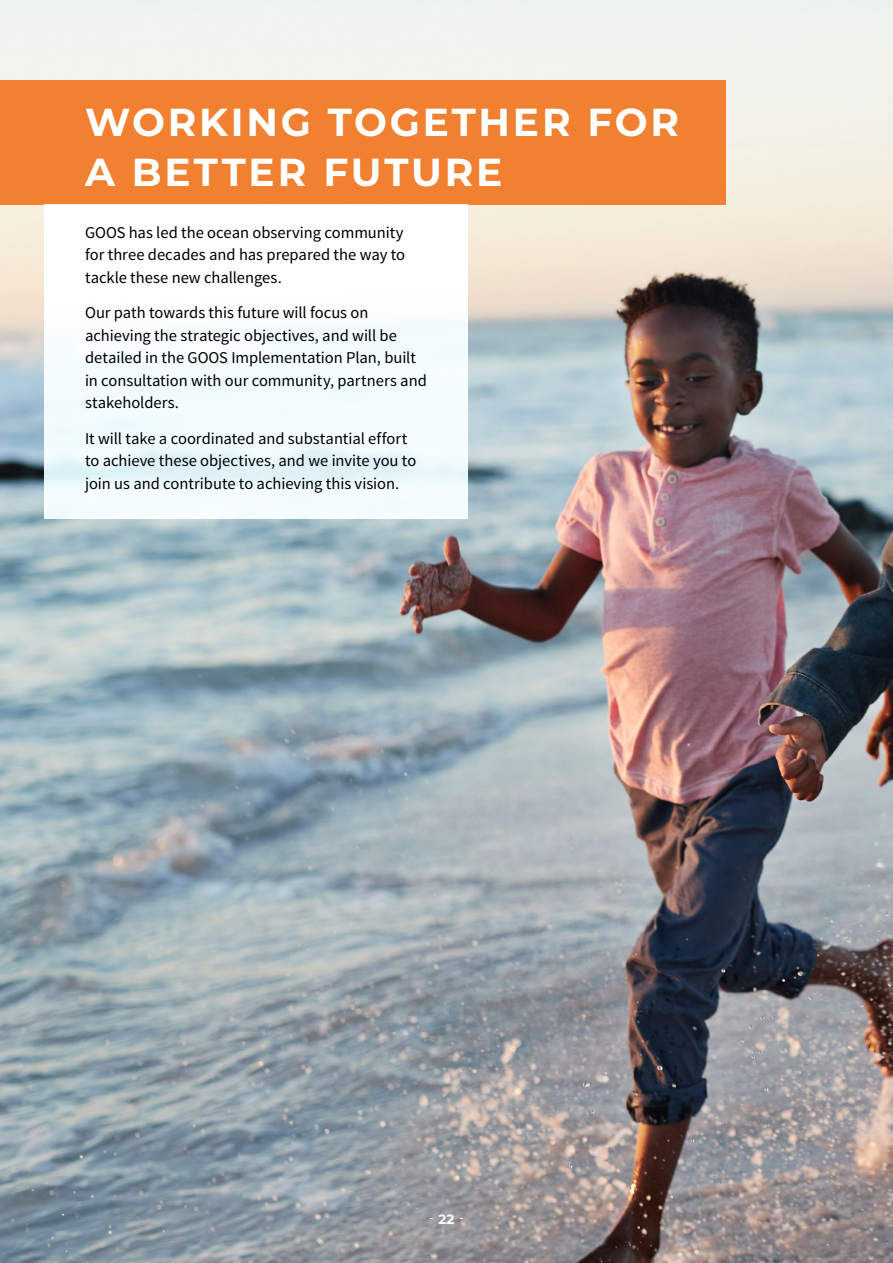
<style>
.page{position:relative;width:893px;height:1263px;background:#fff}
.page>*{position:absolute;margin:0;border:0;box-sizing:border-box;transform-origin:0 0}
.t1{font:700 39px/49.5px "Montserrat";letter-spacing:.075em;color:#fff}
.t2{font:16.5px/22.5px "Source Sans Pro";letter-spacing:-.005em;color:#000}
.t3{font:700 9px "Montserrat";color:#fff}
.s1{font-size:13.5px}
</style>
<div class="page">
<img style="left:0;top:0;width:893px;height:1263px">
<div style="left:0;top:80px;width:725px;height:124px;background:#f18131"></div>
<svg style="left:45px;top:204px;width:423px;height:315px;fill:#f6fcfe"></svg>
<h1 class="t1" style="left:85px;top:96px;width:596px;text-indent:338px">ETHER FOR<br>A BETTER FUTURE</h1>
<h1 class="t1" style="left:85px;top:96px;width:274px">WORKING TOG</h1>
<p class="t2" style="left:85px;top:221px;width:321px;text-align:justify">GOOS has led the ocean observing community for three decades and has prepared the way to tackle these new challenges.</p>
<p class="t2" style="left:85px;top:302px;width:343px">Our path towards this future will focus on achieving the strategic objectives, and will be detailed in the GOOS Implementation Plan, built in consultation with our community, partners and stakeholders.</p>
<p class="t2" style="left:85px;top:427px;width:333px">It will take a coordinated and substantial effort to achieve these objectives, and we invite you to join us and contribute to achieving this vision.</p>
<p class="t3" style="left:430px;top:1211px;width:35px">- <span class="s1">22</span> -</p>
</div>
